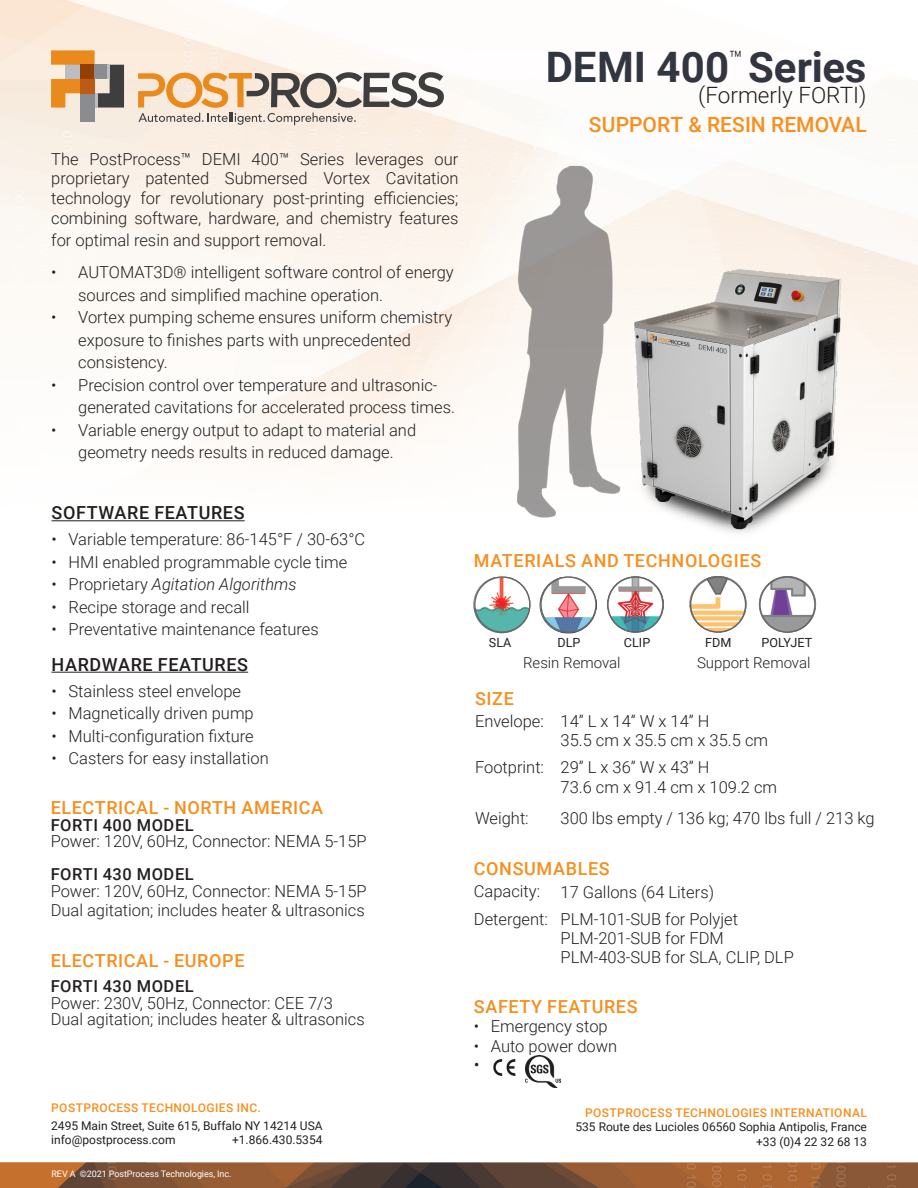
<style>
.page{position:relative;width:918px;height:1188px;background:#fff}
.page>*{position:absolute;margin:0;border:0;box-sizing:border-box;transform-origin:0 0}
.t1{font:700 42px "Roboto";color:#323640}
.t2{font:300 22.5px "Roboto";color:#231f20}
.t3{font:500 21px "Roboto";letter-spacing:.005em;color:#f68f1e}
.Sub2{font:500 18px "Roboto";letter-spacing:.035em;color:#f68f1e}
.Bullet{font:500 18px "Roboto";letter-spacing:.035em;color:#f68f1e}
.Sub2-2{font:500 18px "Roboto";letter-spacing:.035em;color:#231f20}
.t4{font:300 18px "Roboto";color:#231f20}
.Bullet-2{font:300 16.5px/19px "Roboto";color:#231f20}
.Bullet-3{font:500 16.5px "Roboto";letter-spacing:.035em;color:#231f20}
.t5{font:italic 300 16.5px "Roboto";color:#231f20}
.t6{font:300 15px "Roboto";color:#231f20}
.t7{font:12.6px "Roboto";color:#231f20}
.t8{font:12px "Roboto";color:#231f20}
.Sub2-3{font:500 12px "Roboto";letter-spacing:.035em;color:#f68f1e}
.t9{font:9px "Roboto";letter-spacing:-.01em;color:#fff}
.s1{font-style:normal}
</style>
<div class="page">
<img style="left:0;top:0;width:918px;height:1188px">
<svg style="left:138px;top:72px;width:306px;height:53px;background:#cdbba7"></svg>
<svg style="left:51px;top:50px;width:73px;height:58px;background:#c39a6d"></svg>
<div style="left:80px;top:65px;width:15px;height:14px;background:#924003"></div>
<div style="left:95px;top:65px;width:12px;height:14px;background:#8a8c8f"></div>
<hr style="left:107px;top:65px;width:3px;height:14px;background:#bcbdc0">
<hr style="left:94px;top:93px;width:4px;height:15px;background:#bcbdc0">
<div style="left:80px;top:93px;width:15px;height:29px;background:#8a8c8f"></div>
<div style="left:80px;top:79px;width:15px;height:14px;background:#bb5b14"></div>
<img style="left:604px;top:576px;width:63px;height:59px">
<img style="left:540px;top:577px;width:57px;height:58px">
<img style="left:687px;top:576px;width:62px;height:58px">
<img style="left:756px;top:576px;width:62px;height:58px">
<img style="left:471px;top:577px;width:60px;height:58px">
<div style="left:759px;top:576px;width:57px;height:57px;border:2px solid #676767;border-radius:50%"></div>
<div style="left:690px;top:576px;width:56px;height:57px;border:2px solid #676767;border-radius:50%"></div>
<div style="left:474px;top:576px;width:57px;height:57px;border:2px solid #676767;border-radius:50%"></div>
<div style="left:540px;top:576px;width:57px;height:57px;border:2px solid #676767;border-radius:50%"></div>
<div style="left:607px;top:576px;width:57px;height:57px;border:2px solid #676767;border-radius:50%"></div>
<img style="left:502px;top:146px;width:133px;height:391px">
<hr style="left:52px;top:520px;width:193px;height:1px;background:#231f20">
<hr style="left:52px;top:672px;width:196px;height:1px;background:#231f20">
<svg style="left:0;top:1061px;width:918px;height:101px"></svg>
<img style="left:491px;top:1055px;width:29px;height:28px">
<img style="left:526px;top:1056px;width:34px;height:31px">
<img style="left:621px;top:262px;width:232px;height:280px">
<p class="Bullet-2" style="left:51px;top:149px;width:29px">The</p>
<p class="Bullet-2" style="left:89px;top:149px;width:103px">PostProcess™</p>
<p class="Bullet-2" style="left:202px;top:149px;width:40px">DEMI</p>
<p class="Bullet-2" style="left:252px;top:149px;width:39px">400™</p>
<p class="Bullet-2" style="left:300px;top:149px;width:46px">Series</p>
<p class="Bullet-2" style="left:355px;top:149px;width:70px">leverages</p>
<p class="Bullet-2" style="left:435px;top:149px;width:25px">our</p>
<p class="Bullet-2" style="left:51px;top:168px;width:80px">proprietary</p>
<p class="Bullet-2" style="left:145px;top:168px;width:65px">patented</p>
<p class="Bullet-2" style="left:225px;top:168px;width:84px">Submersed</p>
<p class="Bullet-2" style="left:323px;top:168px;width:48px">Vortex</p>
<p class="Bullet-2" style="left:386px;top:168px;width:74px">Cavitation</p>
<p class="Bullet-2" style="left:140px;top:188px;width:22px">for</p>
<p class="Bullet-2" style="left:374px;top:188px;width:86px">efficiencies;</p>
<p class="Bullet-2" style="left:51px;top:188px;width:409px;line-height:19.8px">technology<br>combining software, hardware, and chemistry features</p>
<p class="Bullet-2" style="left:51px;top:230px;width:277px">for optimal resin and support removal.</p>
<p class="Bullet-2" style="left:78px;top:262px;width:377px">AUTOMAT D3 ® intelligent software control of energy</p>
<p class="Bullet-2" style="left:170px;top:188px;width:95px">revolutionary</p>
<p class="Bullet-2" style="left:273px;top:188px;width:93px">post-printing</p>
<p class="Bullet-2" style="left:51px;top:262px;width:7px">•</p>
<p class="Bullet-2" style="left:51px;top:307px;width:7px">•</p>
<p class="Bullet-2" style="left:51px;top:375px;width:7px">•</p>
<p class="Bullet-2" style="left:51px;top:420px;width:7px">•</p>
<p class="Bullet-2" style="left:78px;top:285px;width:306px">sources and simplified machine operation.</p>
<p class="Bullet-2" style="left:78px;top:307px;width:375px">Vortex pumping scheme ensures uniform chemistry</p>
<p class="Bullet-2" style="left:78px;top:328px;width:334px;line-height:22.5px">exposure to finishes parts with unprecedented consistency.</p>
<p class="Bullet-2" style="left:78px;top:397px;width:378px">generated cavitations for accelerated process times.</p>
<p class="Bullet-2" style="left:78px;top:375px;width:361px">Precision control over temperature and ultrasonic-</p>
<p class="Bullet-2" style="left:78px;top:420px;width:339px">Variable energy output to adapt to material and</p>
<p class="Bullet-2" style="left:78px;top:442px;width:317px">geometry needs results in reduced damage.</p>
<p class="t2" style="left:729px;top:43px;width:15px">™</p>
<p class="t1" style="left:748px;top:38px;width:120px">Series</p>
<p class="t1" style="left:546px;top:38px;width:185px">DEMI 400</p>
<p class="t2" style="left:698px;top:79px;width:170px">(Formerly FORTI(</p>
<p class="t3" style="left:589px;top:110px;width:279px">SUPPORT &amp; RESIN REMOVAL</p>
<p class="Sub2-2" style="left:52px;top:500px;width:195px">SOFTWARE FEATURES</p>
<p class="Bullet-2" style="left:69px;top:529px;width:298px">Variable temperature: 86-145° /F 30-63°C</p>
<p class="Bullet-2" style="left:52px;top:529px;width:7px">•</p>
<p class="Bullet-2" style="left:52px;top:552px;width:7px">•</p>
<p class="Bullet-2" style="left:69px;top:552px;width:280px">HMI enabled programmable cycle time</p>
<p class="Bullet-2" style="left:52px;top:574px;width:7px">•</p>
<p class="t5" style="left:69px;top:573px;width:230px"><span class="s1">Proprietary</span> Agitation Algorithms</p>
<p class="Bullet-2" style="left:52px;top:597px;width:7px">•</p>
<p class="Bullet-2" style="left:69px;top:597px;width:183px">Recipe storage and recall</p>
<p class="Bullet-2" style="left:69px;top:619px;width:252px">Preventative maintenance features</p>
<p class="Bullet-2" style="left:52px;top:619px;width:7px">•</p>
<p class="Sub2-2" style="left:52px;top:652px;width:198px">HARDWARE FEATURES</p>
<p class="Bullet-2" style="left:69px;top:681px;width:174px">Stainless steel envelope</p>
<p class="Bullet-2" style="left:52px;top:681px;width:7px">•</p>
<p class="Bullet-2" style="left:52px;top:703px;width:7px">•</p>
<p class="Bullet-2" style="left:69px;top:703px;width:187px">Magnetically driven pump</p>
<p class="Bullet-2" style="left:52px;top:726px;width:7px">•</p>
<p class="Bullet-2" style="left:69px;top:726px;width:187px">Multi-configuration fixture</p>
<p class="Bullet-2" style="left:52px;top:748px;width:7px">•</p>
<p class="Bullet-2" style="left:69px;top:748px;width:202px">Casters for easy installation</p>
<p class="Bullet" style="left:51px;top:795px;width:274px">ELECTRICAL - NORTH AMERICA</p>
<p class="Bullet-3" style="left:51px;top:813px;width:145px">FORTI 400 MODEL</p>
<p class="Bullet-2" style="left:51px;top:831px;width:318px">Power: 120 ,V 60Hz, Connector: NEMA 5-15P</p>
<p class="Bullet-3" style="left:51px;top:863px;width:145px">FORTI 430 MODEL</p>
<p class="Bullet-2" style="left:51px;top:881px;width:318px">Power: 120 ,V 60Hz, Connector: NEMA 5-15P</p>
<p class="Bullet-2" style="left:51px;top:900px;width:316px">Dual agitation; includes heater &amp; ultrasonics</p>
<p class="Bullet" style="left:51px;top:948px;width:195px">ELECTRICAL - EUROPE</p>
<p class="Bullet-3" style="left:51px;top:975px;width:145px">FORTI 430 MODEL</p>
<p class="Bullet-2" style="left:51px;top:993px;width:284px">Power: 230 ,V 50Hz, Connector: CEE 7/3</p>
<p class="Bullet-2" style="left:51px;top:1009px;width:316px">Dual agitation; includes heater &amp; ultrasonics</p>
<p class="Sub2-3" style="left:51px;top:1100px;width:211px">POSTPROCESS TECHNOLOGIES INC.</p>
<p class="t8" style="left:51px;top:1117px;width:273px">2495 Main Street, Suite 615, Buffalo NY 14214 USA</p>
<p class="t8" style="left:232px;top:1132px;width:92px">+1.866.430.5354</p>
<p class="t8" style="left:51px;top:1132px;width:126px">info@postprocess.com</p>
<p class="t9" style="left:80px;top:1167px;width:153px">©2021 PostProcess Technologies, Inc.</p>
<p class="t9" style="left:52px;top:1167px;width:26px">REV A</p>
<p class="Sub2" style="left:474px;top:548px;width:289px">MATERIALS AND TECHNOLOGIES</p>
<p class="t7" style="left:489px;top:634px;width:24px">SLA</p>
<p class="t7" style="left:558px;top:634px;width:24px">DLP</p>
<p class="t7" style="left:624px;top:634px;width:28px">CLIP</p>
<p class="t6" style="left:523px;top:652px;width:99px">Resin Removal</p>
<p class="t7" style="left:705px;top:634px;width:28px">FDM</p>
<p class="t7" style="left:762px;top:634px;width:52px">POLYJET</p>
<p class="t6" style="left:697px;top:652px;width:115px">Support Removal</p>
<p class="Sub2" style="left:475px;top:686px;width:40px">SIZE</p>
<p class="Bullet-2" style="left:475px;top:711px;width:70px">Envelope:</p>
<p class="Bullet-2" style="left:475px;top:757px;width:71px">Footprint:</p>
<p class="Bullet-2" style="left:475px;top:808px;width:55px">Weight:</p>
<p class="Bullet-2" style="left:561px;top:711px;width:209px">1 4 xL ” 1 4 W” x 1 4 H”<br>35.5 cm x 35.5 cm x 35.5 cm</p>
<p class="Bullet-2" style="left:561px;top:757px;width:218px">2 9 xL ” 3 6 W” x 4 3 H”<br>73.6 cm x 91.4 cm x 109.2 cm</p>
<p class="Bullet-2" style="left:561px;top:808px;width:316px">300 lbs empty / 136 kg; 470 lbs full / 213 kg</p>
<p class="Sub2" style="left:474px;top:856px;width:137px">CONSUMABLES</p>
<p class="Bullet-2" style="left:474px;top:881px;width:68px">Capacity:</p>
<p class="Bullet-2" style="left:474px;top:909px;width:76px">Detergent:</p>
<p class="Bullet-2" style="left:561px;top:882px;width:155px">17 Gallons (64 Liters(</p>
<p class="Bullet-2" style="left:561px;top:909px;width:179px">PLM-101-SUB for Polyjet<br>PLM-201-SUB for FDM</p>
<p class="Bullet-2" style="left:561px;top:947px;width:201px">PLM-403-SUB for SLA, CLIP</p>
<p class="Bullet-2" style="left:757px;top:947px;width:38px">, DLP</p>
<p class="Sub2" style="left:474px;top:994px;width:165px">SAFETY FEATURES</p>
<p class="Bullet-2" style="left:491px;top:1016px;width:118px">Emergency stop</p>
<p class="Bullet-2" style="left:474px;top:1016px;width:7px">•</p>
<p class="Bullet-2" style="left:474px;top:1036px;width:7px">•</p>
<p class="t4" style="left:474px;top:1052px;width:7px">•</p>
<p class="Bullet-2" style="left:491px;top:1036px;width:128px">Auto power down</p>
<p class="Sub2-3" style="left:585px;top:1104px;width:283px">POSTPROCESS TECHNOLOGIES INTERNATIONAL</p>
<p class="t8" style="left:575px;top:1119px;width:293px">535 Route des Lucioles 06560 Sophia Antipolis, France</p>
<p class="t8" style="left:756px;top:1133px;width:112px">+33 4(0) 22 32 68 13</p>
</div>
